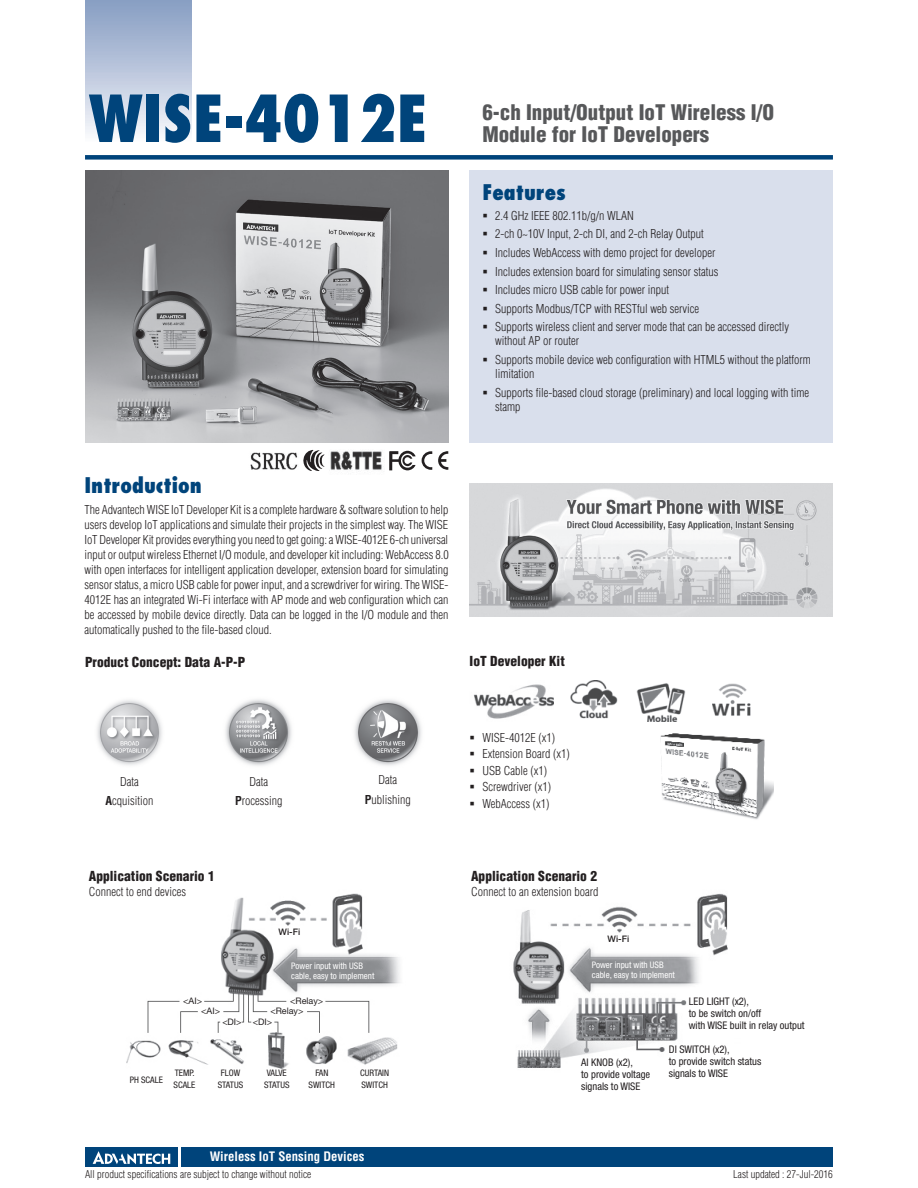
<style>
.page{position:relative;width:918px;height:1188px;background:#fff}
.page>*{position:absolute;margin:0;border:0;box-sizing:border-box;transform-origin:0 0}
.t1{font:800 condensed 63px "Futura";color:#00447b}
.t2{font:900 condensed 21px/22.5px "Helvetica";color:#57585a}
.t3{font:800 condensed 21px "Futura";color:#00447b}
.t4{font:900 condensed 13.5px "Helvetica";color:#231f20}
.t5{font:700 condensed 12.75px "Helvetica";color:#fff}
.t6{font:300 condensed 12px/18.5px "Helvetica";color:#231f20}
.t7{font:condensed 10.5px/12px "Helvetica Neue";color:#231f20}
.t8{font:300 condensed 10.5px "Helvetica";color:#231f20}
.t9{font:condensed 9px/9.3px "Helvetica Neue";color:#fff}
.t10{font:condensed 9px/12px "Helvetica Neue";color:#231f20;text-align:center}
.t11{font:9px "Helvetica Neue";color:#231f20}
.t12{font:500 9px "Helvetica Neue";color:#231f20}
.s1{font-weight:700}
</style>
<div class="page">
<div style="left:85px;top:155px;width:748px;height:5px;background:#00447b"></div>
<div style="left:85px;top:0;width:106px;height:143px;background:linear-gradient(to bottom,#849bc1,#f9fafc)"></div>
<div style="left:182px;top:1147px;width:651px;height:20px;background:#00447b"></div>
<div style="left:85px;top:1147px;width:93px;height:20px;background:#00447b"></div>
<svg style="left:93px;top:1151px;width:77px;height:13px"></svg>
<div style="left:470px;top:170px;width:363px;height:272px;background:#d9dfec"></div>
<img style="left:126px;top:893px;width:274px;height:176px">
<img style="left:660px;top:733px;width:113px;height:87px">
<img style="left:513px;top:893px;width:215px;height:175px">
<img style="left:470px;top:484px;width:363px;height:133px">
<img style="left:474px;top:684px;width:80px;height:35px">
<img style="left:570px;top:681px;width:48px;height:38px">
<img style="left:636px;top:683px;width:50px;height:39px">
<img style="left:712px;top:683px;width:39px;height:33px">
<img style="left:97px;top:700px;width:65px;height:65px">
<img style="left:225px;top:699px;width:67px;height:67px">
<img style="left:354px;top:699px;width:68px;height:67px">
<svg style="left:422px;top:451px;width:10px;height:19px"></svg>
<svg style="left:438px;top:451px;width:10px;height:19px"></svg>
<img style="left:250px;top:452px;width:48px;height:18px">
<svg style="left:303px;top:450px;width:22px;height:21px"></svg>
<svg style="left:389px;top:451px;width:27px;height:19px"></svg>
<img style="left:330px;top:450px;width:52px;height:20px">
<img style="left:85px;top:170px;width:363px;height:272px">
<h1 class="t1" style="left:89px;top:78px;width:341px">WISE-4012E</h1>
<h2 class="t2" style="left:482px;top:100px;width:293px">6-ch Input/Output IoT Wireless I/O<br>Module for IoT Developers</h2>
<h2 class="t3" style="left:482px;top:178px;width:85px">Features</h2>
<p class="t6" style="left:495px;top:206px;width:296px">2.4 GHz IEEE 802.11b/g/n WLAN<br>2-ch 0~10V Input, 2-ch DI, and 2-ch Relay Output<br>Includes WebAccess with demo project for developer<br>Includes extension board for simulating sensor status<br>Includes micro USB cable for power input<br>Supports Modbus/TCP with RESTful web service<br>Supports wireless client and server mode that can be accessed directly</p>
<p class="t6" style="left:495px;top:332px;width:317px">without AP or router<br>Supports mobile device web configuration with HTML5 without the platform</p>
<p class="t6" style="left:495px;top:364px;width:316px">limitation<br>Supports file-based cloud storage (preliminary) and local logging with time</p>
<p class="t6" style="left:495px;top:397px;width:27px">stamp</p>
<h2 class="t3" style="left:84px;top:472px;width:119px">Introduction</h2>
<p class="t6" style="left:84px;top:503px;width:366px;line-height:15px;text-align:justify">The Advantech WISE IoT Developer Kit is a complete hardware &amp; software solution to help users develop IoT applications and simulate their projects in the simplest way. The WISE IoT Developer Kit provides everything you need to get going: a WISE-4012E 6-ch universal input or output wireless Ethernet I/O module, and developer kit including: WebAccess 8.0 with open interfaces for intelligent application developer, extension board for simulating sensor status, a micro USB cable for power input, and a screwdriver for wiring. The WISE-4012E has an integrated Wi-Fi interface with AP mode and web configuration which can be accessed by mobile device directly. Data can be logged in the I/O module and then automatically pushed to the file-based cloud.</p>
<p class="t4" style="left:85px;top:653px;width:162px">Product Concept: Data A-P-P</p>
<p class="t4" style="left:470px;top:652px;width:97px">IoT Developer Kit</p>
<p class="t6" style="left:106px;top:772px;width:49px;line-height:19.2px;text-align:center">Data<br><span class="s1">A</span>cquisition</p>
<p class="t6" style="left:235px;top:772px;width:49px;line-height:19.2px;text-align:center">Data<br><span class="s1">P</span>rocessing</p>
<p class="t6" style="left:365px;top:770px;width:47px;line-height:19.2px;text-align:center">Data<br><span class="s1">P</span>ublishing</p>
<p class="t4" style="left:89px;top:868px;width:128px">Application Scenario 1</p>
<p class="t6" style="left:89px;top:883px;width:99px">Connect to end devices</p>
<p class="t12" style="left:279px;top:926px;width:23px">Wi-Fi</p>
<p class="t6" style="left:482px;top:729px;width:89px;line-height:16.4px">WISE-4012E (x1)<br>Extension Board (x1)<br>USB Cable (x1)<br>Screwdriver (x1)<br>WebAccess (x1)</p>
<p class="t4" style="left:471px;top:867px;width:128px">Application Scenario 2</p>
<p class="t6" style="left:471px;top:882px;width:129px">Connect to an extension board</p>
<p class="t12" style="left:608px;top:933px;width:23px">Wi-Fi</p>
<p class="t9" style="left:291px;top:961px;width:85px">Power input with USB cable, easy to implement</p>
<p class="t9" style="left:592px;top:961px;width:85px">Power input with USB cable, easy to implement</p>
<p class="t11" style="left:290px;top:995px;width:35px">&lt;Relay&gt;</p>
<p class="t7" style="left:689px;top:996px;width:117px">LED LIGHT (x2),<br>to be switch on/off<br>with WISE built in relay output</p>
<p class="t7" style="left:581px;top:1056px;width:71px">AI KNOB (x2),<br>to provide voltage signals to WISE</p>
<p class="t11" style="left:183px;top:995px;width:20px">&lt;AI&gt;</p>
<p class="t11" style="left:201px;top:1006px;width:20px">&lt;AI&gt;</p>
<p class="t11" style="left:270px;top:1006px;width:35px">&lt;Relay&gt;</p>
<p class="t11" style="left:222px;top:1016px;width:21px">&lt;DI&gt;</p>
<p class="t11" style="left:253px;top:1016px;width:21px">&lt;DI&gt;</p>
<p class="t7" style="left:669px;top:1043px;width:94px">DI SWITCH (x2),<br>to provide switch status signals to WISE</p>
<p class="t10" style="left:130px;top:1074px;width:35px">PH SCALE</p>
<p class="t10" style="left:174px;top:1067px;width:23px;text-align:left">TEMP.<br>SCALE</p>
<p class="t10" style="left:218px;top:1067px;width:27px">FLOW<br>STATUS</p>
<p class="t10" style="left:264px;top:1067px;width:27px">VALVE<br>STATUS</p>
<p class="t10" style="left:309px;top:1067px;width:28px">FAN<br>SWITCH</p>
<p class="t10" style="left:360px;top:1067px;width:30px;text-align:left">CURTAIN<br>SWITCH</p>
<p class="t5" style="left:210px;top:1149px;width:156px">Wireless IoT Sensing Devices</p>
<p class="t8" style="left:85px;top:1168px;width:228px">All product specifications are subject to change without notice</p>
<p class="t8" style="left:733px;top:1168px;width:101px">Last updated : 27-Jul-2016</p>
</div>
